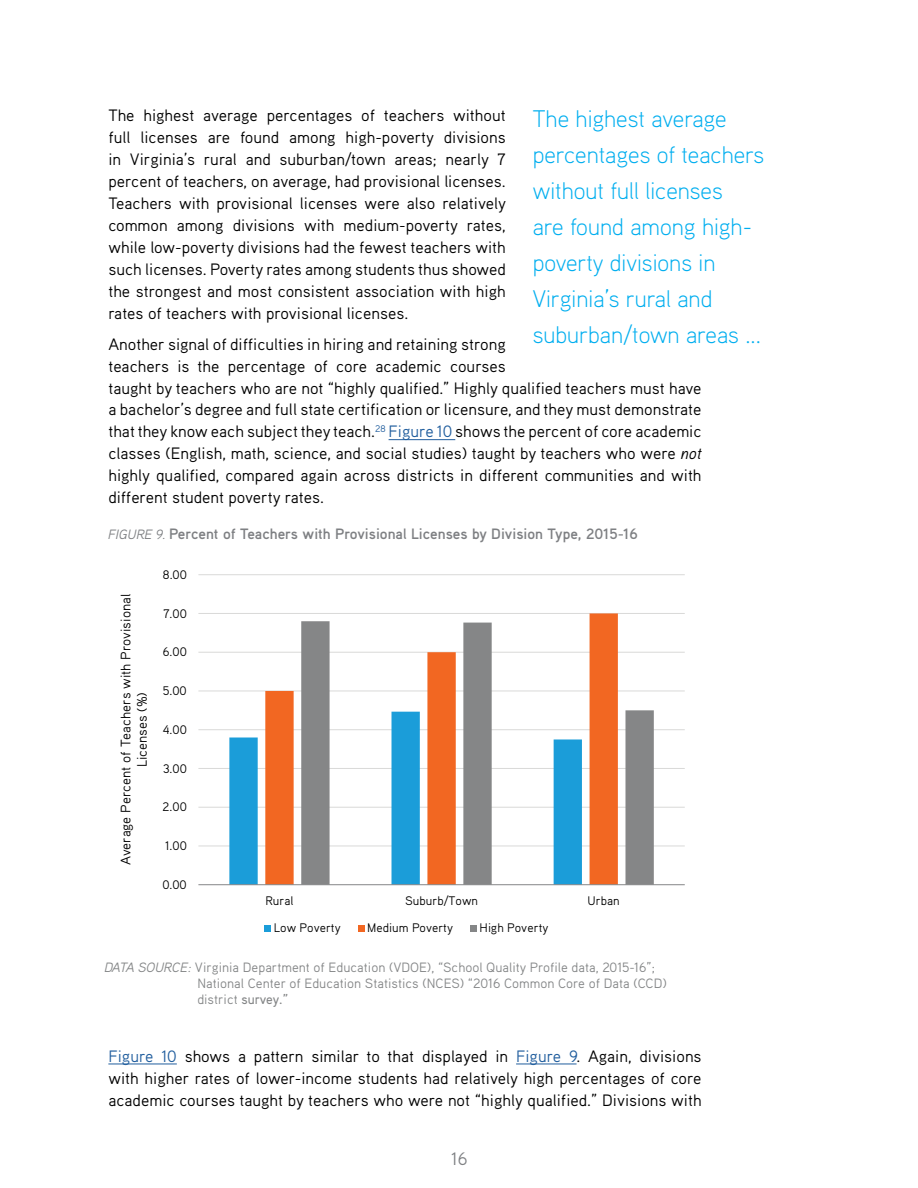
<style>
.page{position:relative;width:918px;height:1188px;background:#fff}
.page>*{position:absolute;margin:0;border:0;box-sizing:border-box;transform-origin:0 0}
.t1{font:300 24px/36px "Aaux Pro OT";color:#00aeef}
.t2{font:18px "Aaux Pro OT";color:#7e8083}
.t3{font:16.5px/22px "Aaux Pro OT";color:#000;text-align:justify}
.t4{font:700 15px "Aaux Pro OT";color:#7e8083}
.t5{font:13.8px/16.4px "Aaux Pro OT";color:#010101;text-align:center}
.t6{font:13.5px/16.2px "Aaux Pro OT";color:#848687}
.t7{font:12.45px "Aaux Pro OT";color:#010101}
.s1{color:#215e9e}
.s2{font-style:italic}
.s3{font-weight:400;font-style:italic;font-size:13.5px}
.s4{font-weight:500}
</style>
<div class="page">
<hr style="left:389px;top:439px;width:66px;height:1px;background:#215e9e">
<hr style="left:108px;top:1064px;width:69px;height:1px;background:#215e9e">
<hr style="left:516px;top:1064px;width:61px;height:1px;background:#215e9e">
<hr style="left:198px;top:574px;width:487px;height:1px;background:#d9d9d8">
<hr style="left:198px;top:613px;width:487px;height:1px;background:#d9d9d8">
<hr style="left:198px;top:652px;width:487px;height:1px;background:#d9d9d8">
<hr style="left:198px;top:690px;width:487px;height:1px;background:#d9d9d8">
<hr style="left:198px;top:729px;width:487px;height:1px;background:#d9d9d8">
<hr style="left:198px;top:768px;width:487px;height:1px;background:#d9d9d8">
<hr style="left:198px;top:807px;width:487px;height:1px;background:#d9d9d8">
<hr style="left:198px;top:845px;width:487px;height:1px;background:#d9d9d8">
<svg style="left:229px;top:737px;width:36px;height:147px;fill:#1b9dd9"></svg>
<svg style="left:265px;top:613px;width:353px;height:271px"></svg>
<svg style="left:301px;top:621px;width:353px;height:263px"></svg>
<hr style="left:198px;top:884px;width:487px;height:1px;background:#858687">
<div style="left:264px;top:925px;width:7px;height:7px;background:#1b9dd9"></div>
<div style="left:358px;top:925px;width:7px;height:7px;background:#f26722"></div>
<div style="left:470px;top:925px;width:7px;height:7px;background:#858687"></div>
<p class="t3" style="left:108px;top:104px;width:399px">The highest average percentages of teachers without full licenses are found among high-poverty divisions in Virginia’s rural and suburban/town areas; nearly 7 percent of teachers, on average, had provisional licenses.<br>Teachers with provisional licenses were also relatively common among divisions with medium-poverty rates, while low-poverty divisions had the fewest teachers with such licenses. Poverty rates among students thus showed the strongest and most consistent association with high rates of teachers with provisional licenses.</p>
<p class="t3" style="left:108px;top:332px;width:595px;text-align:left">Another signal of difficulties in hiring and retaining strong<br>teachers is the percentage of core academic courses<br>taught by teachers who are not “highly qualified.” Highly qualified teachers must have a bachelor’s degree and full state certification or licensure, and they must demonstrate that they know each subject they teach.<sup>28</sup> <span class="s1">Figure 10</span> shows the percent of core academic classes (English, math, science, and social studies) taught by teachers who were <span class="s2">not </span>highly qualified, compared again across districts in different communities and with different student poverty rates.</p>
<h1 class="t1" style="left:533px;top:100px;width:233px">The highest average percentages of teachers without full licenses<br>are found among high&shy;poverty divisions in<br>Virginia’s rural and suburban/town areas ...</h1>
<p class="t4" style="left:108px;top:524px;width:531px"><span class="s3">FIGURE 9.</span> Percent of Teachers with Provisional Licenses by Division Type, 2015-16</p>
<p class="t5" style="left:117px;top:865px;width:273px;rotate:-90deg">Average Percent of Teachers with Provisional<br>Licenses (%)</p>
<p class="t7" style="left:163px;top:567px;width:26px">8.00</p>
<p class="t7" style="left:163px;top:605px;width:25px">7.00</p>
<p class="t7" style="left:163px;top:644px;width:26px">6.00</p>
<p class="t7" style="left:163px;top:683px;width:25px">5.00</p>
<p class="t7" style="left:163px;top:722px;width:26px">4.00</p>
<p class="t7" style="left:163px;top:760px;width:25px">3.00</p>
<p class="t7" style="left:163px;top:799px;width:26px">2.00</p>
<p class="t7" style="left:165px;top:838px;width:23px">1.00</p>
<p class="t7" style="left:162px;top:877px;width:26px">0.00</p>
<p class="t7" style="left:265px;top:893px;width:30px">Rural</p>
<p class="t7" style="left:405px;top:893px;width:74px">Suburb/Town</p>
<p class="t7" style="left:588px;top:893px;width:34px">Urban</p>
<p class="t7" style="left:274px;top:920px;width:68px">Low Poverty</p>
<p class="t7" style="left:367px;top:920px;width:87px">Medium Poverty</p>
<p class="t7" style="left:480px;top:920px;width:70px">High Poverty</p>
<p class="t6" style="left:197px;top:958px;width:471px;text-indent:-93px"><span class="s2">DATA SOURCE:</span> Virginia Department of Education (VDOE), “School Quality Profile data, 2015-16”;<br>National Center of Education Statistics (NCES) “2016 Common Core of Data (CCD) district <span class="s4">survey.”</span></p>
<p class="t3" style="left:108px;top:1044px;width:595px"><span class="s1">Figure 10</span> shows a pattern similar to that displayed in <span class="s1">Figure 9</span>. Again, divisions with higher rates of lower-income students had relatively high percentages of core academic courses taught by teachers who were not “highly qualified.” Divisions with</p>
<p class="t2" style="left:451px;top:1147px;width:18px">16</p>
</div>
